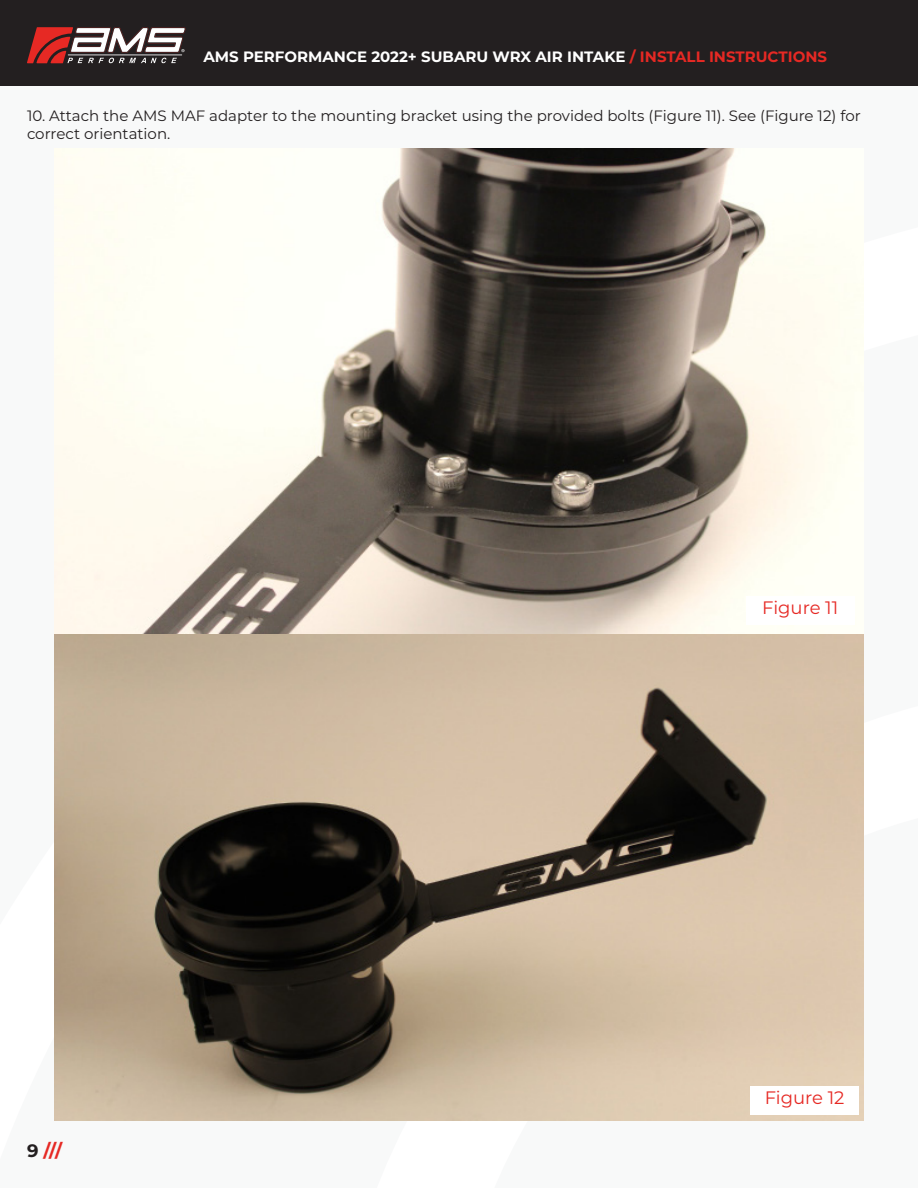
<style>
.page{position:relative;width:918px;height:1188px;background:#fff}
.page>*{position:absolute;margin:0;border:0;box-sizing:border-box;transform-origin:0 0}
.t1{font:18px "Montserrat";color:#e62924}
.t2{font:700 18px "Montserrat";color:#e62924}
.t3{font:15px/18px "Montserrat";color:#231f20}
.t4{font:700 15px "Montserrat";color:#fff}
.s1{color:#e62924}
.s2{color:#231f20}
</style>
<div class="page">
<div style="left:0;top:0;width:918px;height:85px;background:#231f20"></div>
<svg style="left:27px;top:27px;width:159px;height:36px"></svg>
<img style="left:54px;top:148px;width:810px;height:972px">
<div style="left:751px;top:1086px;width:108px;height:28px;background:#fff"></div>
<div style="left:746px;top:596px;width:108px;height:28px;background:#fff"></div>
<p class="t4" style="left:203px;top:46px;width:625px">AMS PERFORMANCE 2022+ SUBARU WRX AIR INTAKE <span class="s1">/ INSTALL INSTRUCTIONS</span></p>
<p class="t3" style="left:27px;top:106px;width:835px">10. Attach the AMS MAF adapter to the mounting bracket using the provided bolts (Figure 11). See (Figure 12) for correct orientation.</p>
<p class="t1" style="left:762px;top:595px;width:78px">Figure 11</p>
<p class="t2" style="left:27px;top:1137px;width:37px"><span class="s2">9</span> ///</p>
<p class="t1" style="left:765px;top:1085px;width:81px">Figure 12</p>
</div>
